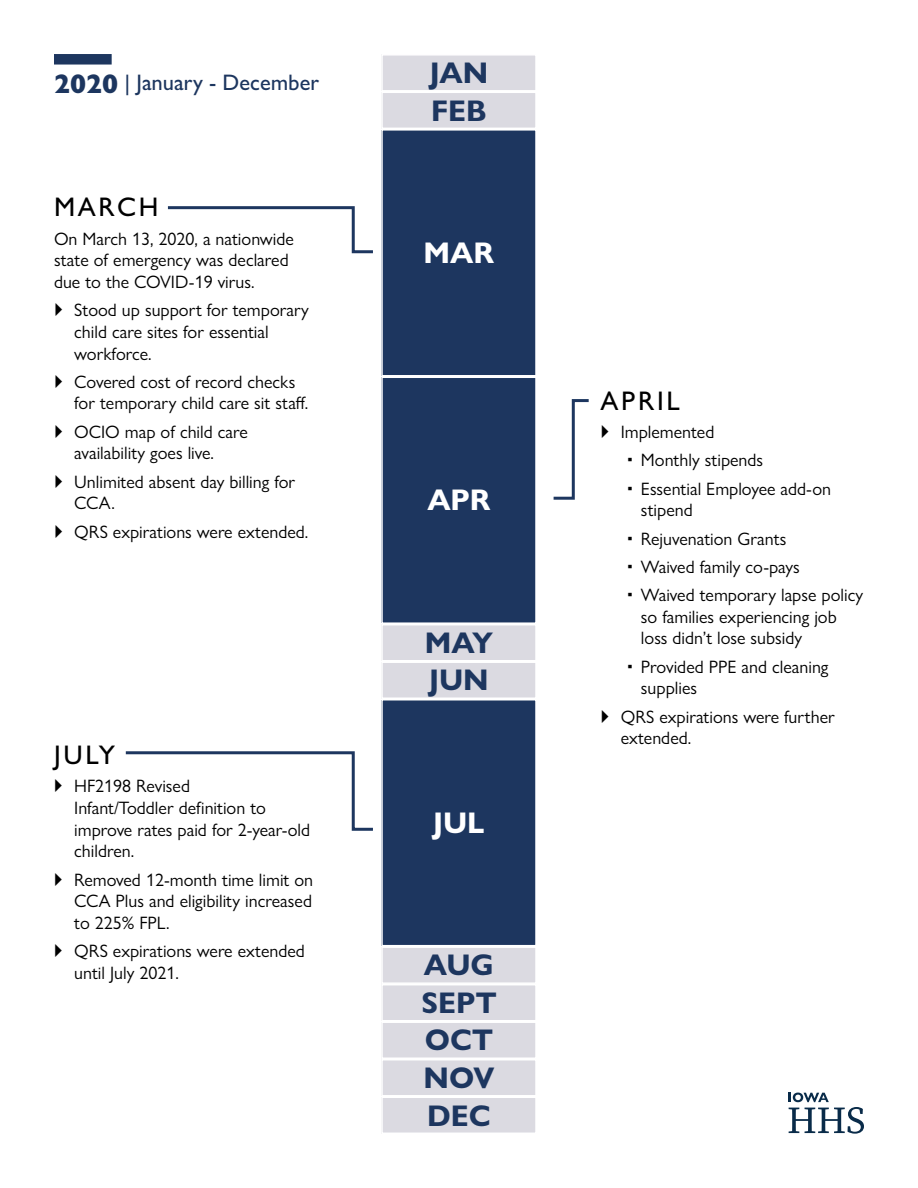
<style>
.page{position:relative;width:918px;height:1188px;background:#fff}
.page>*{position:absolute;margin:0;border:0;box-sizing:border-box;transform-origin:0 0}
.t1{font:700 30px/37.5px "Gill Sans Nova";color:#1d365f}
.t2{font:700 30px "Gill Sans Nova";color:#fff}
.t3{font:500 27px "Gill Sans Nova";letter-spacing:.1em;color:#000}
.t4{font:500 22.5px "Gill Sans Nova";color:#1d365f}
.t5{font:18px/21.6px "Gill Sans Nova";color:#000}
.s1{font-weight:800;font-size:27px}
</style>
<div class="page">
<div style="left:382px;top:55px;width:154px;height:36px;background:#dbdae1"></div>
<div style="left:381px;top:54px;width:156px;height:38px;border:2px solid #fff"></div>
<div style="left:382px;top:947px;width:154px;height:36px;background:#dbdae1"></div>
<div style="left:381px;top:946px;width:156px;height:38px;border:2px solid #fff"></div>
<div style="left:382px;top:1022px;width:154px;height:36px;background:#dbdae1"></div>
<div style="left:381px;top:1021px;width:156px;height:38px;border:2px solid #fff"></div>
<div style="left:382px;top:625px;width:154px;height:36px;background:#dbdae1"></div>
<div style="left:381px;top:624px;width:156px;height:37px;border:2px solid #fff"></div>
<div style="left:382px;top:92px;width:154px;height:36px;background:#dbdae1"></div>
<div style="left:381px;top:92px;width:156px;height:37px;border:2px solid #fff"></div>
<div style="left:382px;top:985px;width:154px;height:36px;background:#dbdae1"></div>
<div style="left:381px;top:984px;width:156px;height:37px;border:2px solid #fff"></div>
<div style="left:382px;top:1060px;width:154px;height:36px;background:#dbdae1"></div>
<div style="left:381px;top:1059px;width:156px;height:38px;border:2px solid #fff"></div>
<div style="left:382px;top:1097px;width:154px;height:36px;background:#dbdae1"></div>
<div style="left:381px;top:1097px;width:156px;height:37px;border:2px solid #fff"></div>
<div style="left:382px;top:662px;width:154px;height:36px;background:#dbdae1"></div>
<div style="left:381px;top:661px;width:156px;height:38px;border:2px solid #fff"></div>
<div style="left:382px;top:130px;width:154px;height:246px;background:#1d365f"></div>
<div style="left:381px;top:129px;width:156px;height:248px;border:2px solid #fff"></div>
<div style="left:382px;top:377px;width:154px;height:246px;background:#1d365f"></div>
<div style="left:381px;top:377px;width:156px;height:247px;border:2px solid #fff"></div>
<div style="left:382px;top:700px;width:154px;height:246px;background:#1d365f"></div>
<div style="left:381px;top:699px;width:156px;height:247px;border:2px solid #fff"></div>
<div style="left:54px;top:54px;width:58px;height:11px;background:#1d365f"></div>
<svg style="left:789px;top:1093px;width:75px;height:41px"></svg>
<svg style="left:553px;top:399px;width:36px;height:101px"></svg>
<svg style="left:125px;top:751px;width:248px;height:80px"></svg>
<svg style="left:167px;top:206px;width:206px;height:48px"></svg>
<p class="t4" style="left:54px;top:68px;width:267px"><span class="s1">2020</span> | January - December</p>
<h2 class="t3" style="left:54px;top:191px;width:106px">MARCH</h2>
<p class="t5" style="left:54px;top:228px;width:241px">On March 13, 2020, a nationwide state of emergency was declared due to the COVID-19 virus.</p>
<p class="t5" style="left:74px;top:299px;width:236px">Stood up support for temporary child care sites for essential workforce.</p>
<p class="t5" style="left:74px;top:371px;width:236px">Covered cost of record checks for temporary child care sit staff.</p>
<p class="t5" style="left:74px;top:421px;width:175px">OCIO map of child care availability goes live.</p>
<p class="t5" style="left:74px;top:471px;width:222px">Unlimited absent day billing for<br>CCA.</p>
<p class="t5" style="left:74px;top:521px;width:236px">QRS expirations were extended.</p>
<h2 class="t3" style="left:54px;top:738px;width:63px">JULY</h2>
<p class="t5" style="left:74px;top:775px;width:237px">HF2198 Revised<br>Infant/Toddler definition to improve rates paid for 2-year-old children.</p>
<p class="t5" style="left:74px;top:868px;width:240px;text-align:justify">Removed 12-month time limit on CCA Plus and eligibility increased to 225% FPL.</p>
<p class="t5" style="left:74px;top:940px;width:232px">QRS expirations were extended until July 2021.</p>
<h1 class="t1" style="left:430px;top:54px;width:60px">JAN</h1>
<h1 class="t1" style="left:431px;top:92px;width:57px">FEB</h1>
<h1 class="t2" style="left:424px;top:234px;width:72px">MAR</h1>
<h1 class="t2" style="left:427px;top:482px;width:65px">APR</h1>
<h1 class="t1" style="left:425px;top:624px;width:70px">MAY</h1>
<h1 class="t1" style="left:429px;top:661px;width:61px">JUN</h1>
<h1 class="t2" style="left:433px;top:804px;width:53px">JUL</h1>
<h1 class="t1" style="left:424px;top:946px;width:72px">AUG</h1>
<h1 class="t1" style="left:421px;top:984px;width:77px">SEPT</h1>
<h1 class="t1" style="left:425px;top:1021px;width:70px">OCT</h1>
<h1 class="t1" style="left:424px;top:1059px;width:72px">NOV<br>DEC</h1>
<h2 class="t3" style="left:600px;top:384px;width:81px">APRIL</h2>
<p class="t5" style="left:641px;top:417px;width:192px;line-height:28.3px;text-indent:-20px">Implemented<br>Monthly stipends<br>Essential Employee add-on</p>
<p class="t5" style="left:641px;top:496px;width:224px;line-height:28.3px">stipend<br>Rejuvenation Grants<br>Waived family co-pays<br>Waived temporary lapse policy</p>
<p class="t5" style="left:641px;top:606px;width:197px">so families experiencing job loss didn’t lose subsidy</p>
<p class="t5" style="left:641px;top:656px;width:189px">Provided PPE and cleaning supplies</p>
<p class="t5" style="left:621px;top:706px;width:216px">QRS expirations were further extended.</p>
</div>
